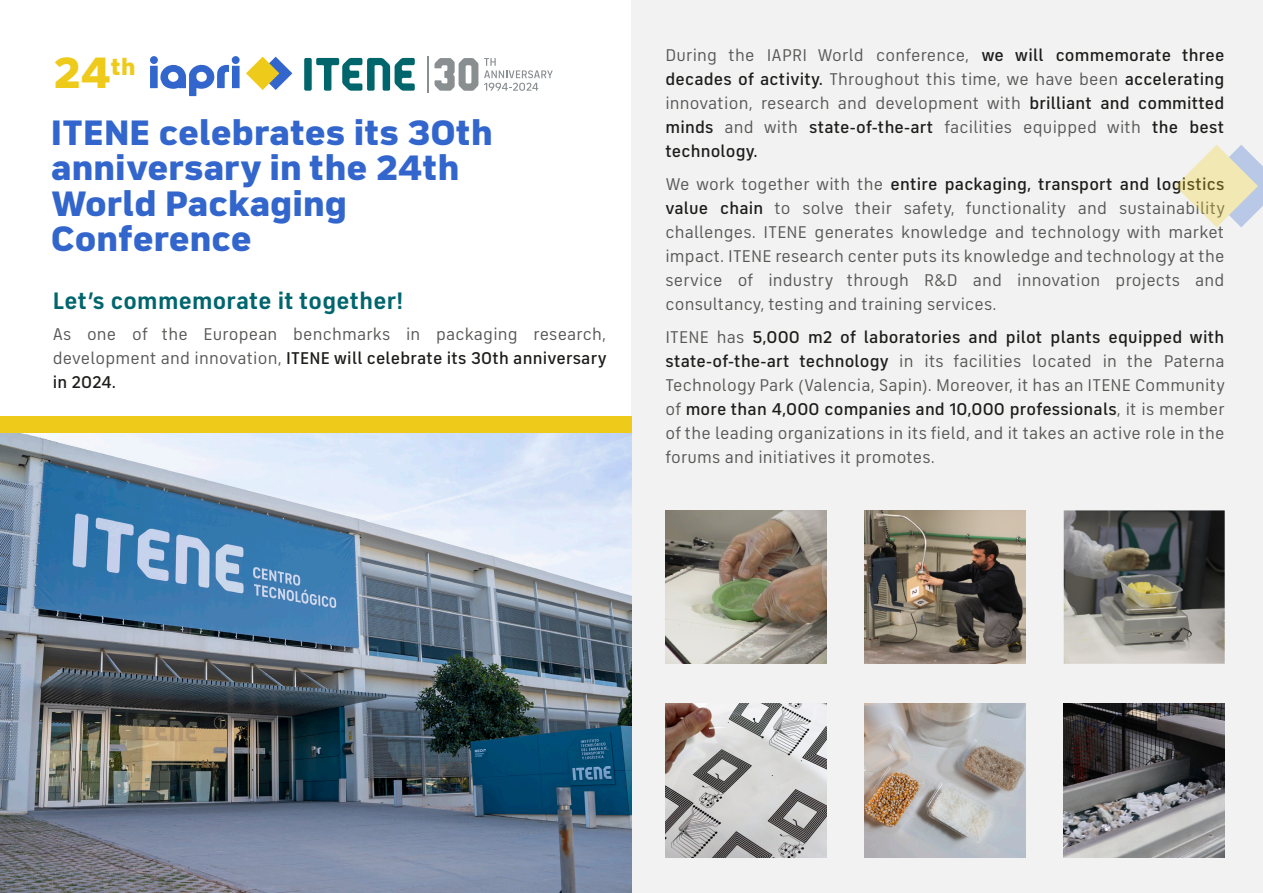
<style>
.page{position:relative;width:1263px;height:893px;background:#fff}
.page>*{position:absolute;margin:0;border:0;box-sizing:border-box;transform-origin:0 0}
.t1{font:900 43.95px "FS Industrie Wd";color:#eeca1a}
.t2{font:900 35.4px/35.4px "FS Industrie Wd";color:#36c}
.t3{font:700 24px "FS Industrie";letter-spacing:.01em;color:#01656e}
.t4{font:17.25px/24px "FS Industrie";letter-spacing:.01em;color:#575756;text-align:justify}
.s1{font-weight:500;color:#1d1d1b}
</style>
<div class="page">
<div style="left:631px;top:0;width:632px;height:893px;background:#f2f2f2"></div>
<img style="left:0;top:433px;width:631px;height:460px">
<img style="left:864px;top:510px;width:161px;height:154px">
<img style="left:1064px;top:510px;width:161px;height:154px">
<img style="left:665px;top:510px;width:161px;height:154px">
<img style="left:1064px;top:704px;width:161px;height:153px">
<img style="left:665px;top:704px;width:161px;height:153px">
<img style="left:864px;top:704px;width:161px;height:153px">
<div style="left:0;top:416px;width:631px;height:17px;background:#eecb1a"></div>
<svg style="left:1175px;top:145px;width:88px;height:82px"></svg>
<svg style="left:246px;top:57px;width:46px;height:33px"></svg>
<svg style="left:150px;top:56px;width:90px;height:40px"></svg>
<div style="left:304px;top:58px;width:8px;height:33px;background:#00666c;border-radius:2px"></div>
<svg style="left:316px;top:58px;width:99px;height:33px"></svg>
<hr style="left:428px;top:56px;width:1px;height:37px;background:#898e91">
<svg style="left:484px;top:58px;width:69px;height:33px"></svg>
<svg style="left:434px;top:58px;width:44px;height:33px"></svg>
<h1 class="t1" style="left:53px;top:45px;width:84px">24<sup>th</sup></h1>
<h2 class="t2" style="left:51px;top:115px;width:443px">ITENE celebrates its 30th anniversary in the 24th<br>World Packaging<br>Conference</h2>
<h3 class="t3" style="left:53px;top:286px;width:352px">Let’s commemorate it together!</h3>
<p class="t4" style="left:53px;top:322px;width:555px">As one of the European benchmarks in packaging research, development and innovation, <span class="s1">ITENE will celebrate its 30th anniversary in 2024.</span></p>
<p class="t4" style="left:665px;top:43px;width:560px">During the IAPRI World conference, <span class="s1">we will commemorate three decades of activity.</span> Throughout this time, we have been <span class="s1">accelerating </span>innovation, research and development with <span class="s1">brilliant and committed minds</span> and with <span class="s1">state-of-the-art</span> facilities equipped with <span class="s1">the best technology.</span></p>
<p class="t4" style="left:665px;top:172px;width:561px">We work together with the <span class="s1">entire packaging, transport and logistics value chain</span> to solve their safety, functionality and sustainability challenges. ITENE generates knowledge and technology with market impact. ITENE research center puts its knowledge and technology at the service of industry through R&amp;D and innovation projects and consultancy, testing and training services.</p>
<p class="t4" style="left:665px;top:325px;width:561px">ITENE has <span class="s1">5,000 m2 of laboratories and pilot plants equipped with state-of-the-art technology</span> in its facilities located in the Paterna Technology Park (Valencia, Sapin). Moreover, it has an ITENE Community of <span class="s1">more than 4,000 companies and 10,000 professionals</span>, it is member of the leading organizations in its field, and it takes an active role in the forums and initiatives it promotes.</p>
</div>
